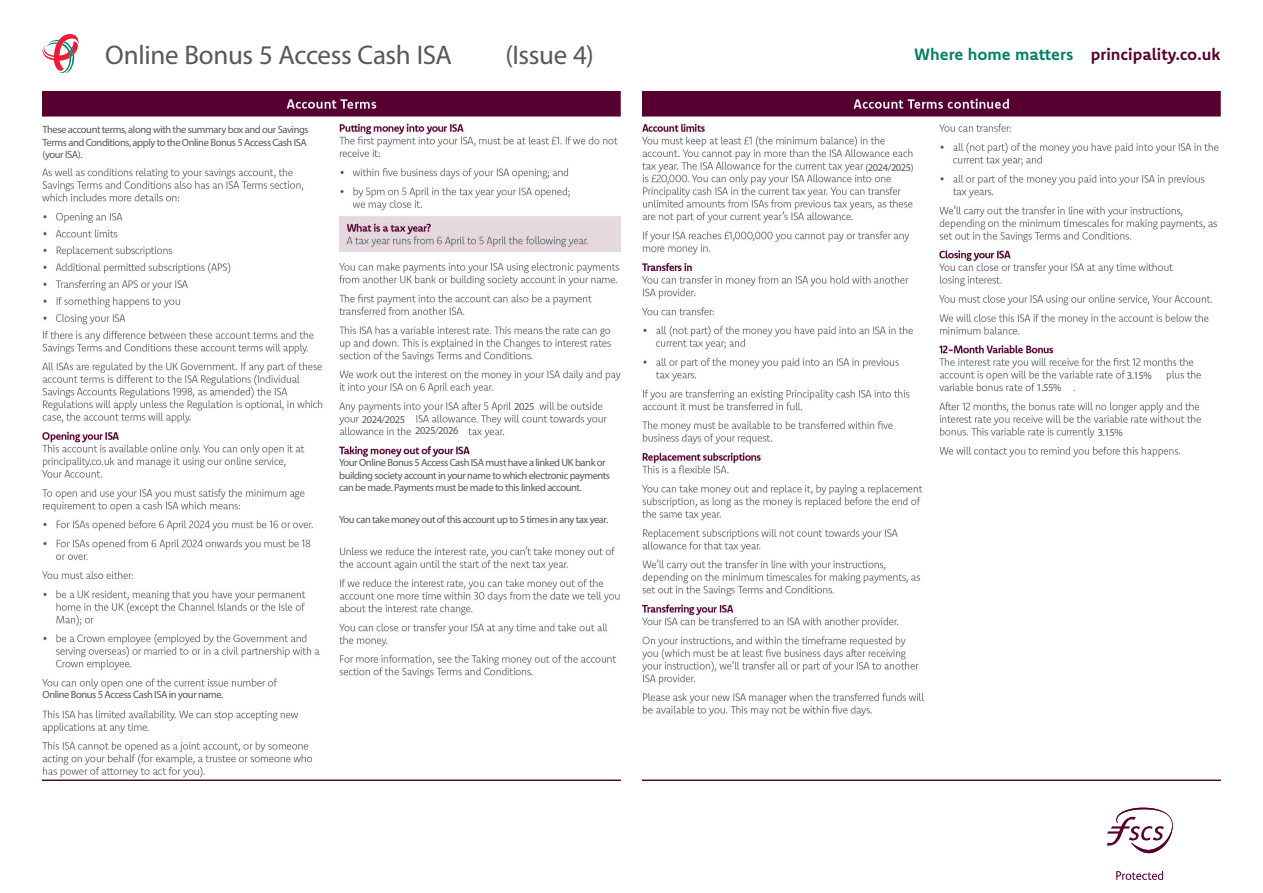
<style>
.page{position:relative;width:1263px;height:893px;background:#fff}
.page>*{position:absolute;margin:0;border:0;box-sizing:border-box;transform-origin:0 0}
.Product_title{font:27px "Myriad Pro";letter-spacing:-.015em;color:#57585a}
.tagline{font:700 16.5px "Komet";color:#550032}
.Table_copy{font:10.5px/12.6px "Myriad Pro";letter-spacing:-.04em;color:#57585a}
.s1{color:#008068}
</style>
<div class="page">
<svg style="left:43px;top:34px;width:36px;height:39px"></svg>
<svg style="left:1116px;top:871px;width:47px;height:9px"></svg>
<svg style="left:1107px;top:808px;width:66px;height:45px"></svg>
<img style="left:642px;top:91px;width:578px;height:689px">
<img style="left:43px;top:91px;width:578px;height:689px">
<p class="Product_title" style="left:105px;top:38px;width:348px">Online Bonus 5 Access Cash ISA</p>
<p class="Product_title" style="left:505px;top:38px;width:90px">(Issue 4)</p>
<p class="Table_copy" style="left:43px;top:123px;width:268px">These account terms, along with the summary box and our Savings<br>Terms and Conditions, apply to the Online Bonus 5 Access Cash ISA (your ISA).</p>
<p class="Table_copy" style="left:43px;top:688px;width:182px">Online Bonus 5 Access Cash ISA in your name.</p>
<p class="Table_copy" style="left:362px;top:413px;width:45px">2024/2025</p>
<p class="Table_copy" style="left:415px;top:424px;width:45px">2025/2026</p>
<p class="Table_copy" style="left:514px;top:400px;width:22px">2025</p>
<p class="Table_copy" style="left:339px;top:456px;width:272px">Your Online Bonus 5 Access Cash ISA must have a linked UK bank or building society account in your name to which electronic payments can be made. Payments must be made to this linked account.</p>
<p class="Table_copy" style="left:339px;top:513px;width:271px">You can take money out of this account up to 5 times in any tax year.</p>
<p class="tagline" style="left:914px;top:43px;width:308px"><span class="s1">Where home matters</span> principality.co.uk</p>
<p class="Table_copy" style="left:865px;top:161px;width:50px">(2024/2025)</p>
<p class="Table_copy" style="left:1036px;top:381px;width:26px">1.55%</p>
<p class="Table_copy" style="left:1127px;top:369px;width:26px">3.15%</p>
<p class="Table_copy" style="left:1098px;top:426px;width:26px">3.15%</p>
</div>
